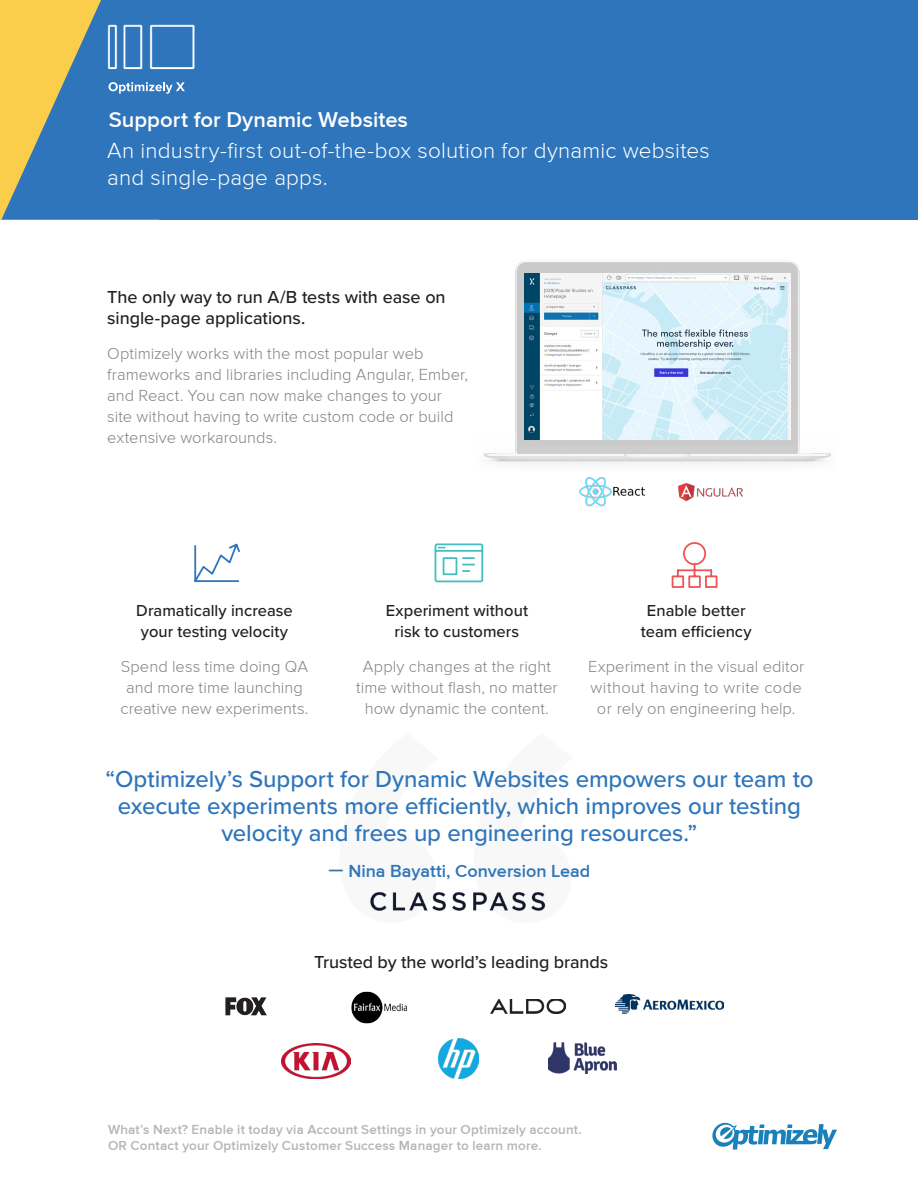
<style>
.page{position:relative;width:918px;height:1188px;background:#fff}
.page>*{position:absolute;margin:0;border:0;box-sizing:border-box;transform-origin:0 0}
.t1{font:500 24px/27px "Proxima Nova";letter-spacing:-.005em;color:#2e75bb;text-align:center}
.H1__SUBHEAD{font:300 22.5px/27px "Proxima Nova";letter-spacing:.01em;color:#fff}
.H1__SUBHEAD-2{font:600 22.2px "Proxima Nova";color:#fff}
.Body{font:500 18px/21px "Proxima Nova";letter-spacing:-.005em;color:#231f20}
.t2{font:600 18px "Proxima Nova";color:#2e75bb}
.Body-2{font:300 16.5px/21px "Proxima Nova";letter-spacing:.005em;color:#848080;text-align:center}
.Body-3{font:500 16.5px/21px "Proxima Nova";color:#231f20;text-align:center}
.Body-4{font:300 16.5px/21px "Proxima Nova";letter-spacing:.005em;color:#808285;text-align:center}
.t3{font:600 13.5px/16.5px "Proxima Nova";letter-spacing:.01em;color:#b7b4b3}
</style>
<div class="page">
<div style="left:0;top:0;width:918px;height:220px;background:#2e75bb"></div>
<svg style="left:1px;top:0;width:158px;height:220px"></svg>
<svg style="left:712px;top:1123px;width:125px;height:27px"></svg>
<img style="left:225px;top:998px;width:42px;height:18px">
<img style="left:616px;top:994px;width:108px;height:19px">
<img style="left:281px;top:1044px;width:69px;height:34px">
<img style="left:351px;top:991px;width:56px;height:33px">
<img style="left:490px;top:999px;width:75px;height:14px">
<img style="left:439px;top:1038px;width:40px;height:40px">
<img style="left:548px;top:1042px;width:69px;height:32px">
<img style="left:99px;top:5px;width:96px;height:94px">
<img style="left:579px;top:477px;width:66px;height:30px">
<img style="left:678px;top:483px;width:65px;height:19px">
<svg style="left:194px;top:543px;width:46px;height:39px"></svg>
<svg style="left:434px;top:543px;width:50px;height:40px"></svg>
<svg style="left:671px;top:542px;width:47px;height:46px"></svg>
<div style="left:686px;top:545px;width:18px;height:18px;background:#fff;border-radius:50%"></div>
<img style="left:483px;top:261px;width:348px;height:203px">
<img style="left:525px;top:274px;width:265px;height:166px">
<img style="left:370px;top:891px;width:176px;height:20px">
<p class="H1__SUBHEAD-2" style="left:109px;top:107px;width:301px">Support for Dynamic Websites</p>
<p class="H1__SUBHEAD" style="left:107px;top:138px;width:604px">An industry-first out-of-the-box solution for dynamic websites and single-page apps.</p>
<p class="Body" style="left:107px;top:286px;width:340px">The only way to run A/B tests with ease on single-page applications.</p>
<p class="Body-2" style="left:107px;top:343px;width:362px;text-align:left">Optimizely works with the most popular web frameworks and libraries including Angular, Ember, and React. You can now make changes to your site without having to write custom code or build extensive workarounds.</p>
<p class="Body-3" style="left:136px;top:600px;width:158px;text-align:left">Dramatically increase your testing velocity</p>
<p class="Body-2" style="left:121px;top:656px;width:190px">Spend less time doing QA and more time launching creative new experiments.</p>
<p class="Body-3" style="left:386px;top:600px;width:144px">Experiment without risk to customers</p>
<p class="Body-4" style="left:356px;top:656px;width:203px">Apply changes at the right time without flash, no matter how dynamic the content.</p>
<p class="Body-3" style="left:641px;top:600px;width:112px">Enable better team efficiency</p>
<p class="Body-2" style="left:588px;top:656px;width:218px">Experiment in the visual editor without having to write code or rely on engineering help.</p>
<p class="t1" style="left:105px;top:765px;width:709px">“Optimizely’s Support for Dynamic Websites empowers our team to execute experiments more efficiently, which improves our testing velocity and frees up engineering resources.”</p>
<p class="t2" style="left:328px;top:860px;width:263px">— Nina Bayatti, Conversion Lead</p>
<h2 class="Body" style="left:314px;top:950px;width:295px">Trusted by the world’s leading brands</h2>
<p class="t3" style="left:108px;top:1122px;width:475px">What’s Next? Enable it today via Account Settings in your Optimizely account.<br>OR Contact your Optimizely Customer Success Manager to learn more.</p>
</div>
